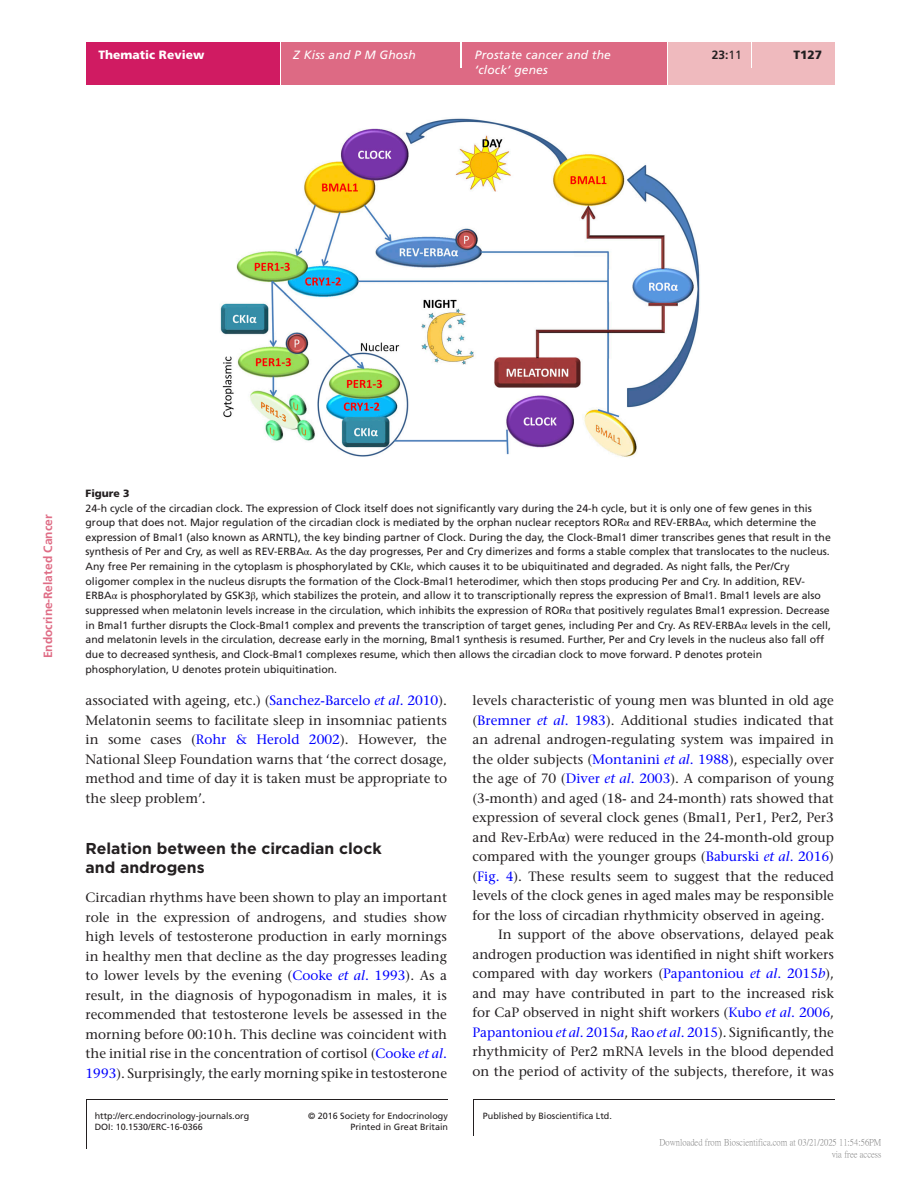
<style>
.page{position:relative;width:919px;height:1187px;background:#fff}
.page>*{position:absolute;margin:0;border:0;box-sizing:border-box;transform-origin:0 0}
.t1{font:700 15.75px/19.5px "Gotham";color:#231f20}
.TXT{font:500 13.5px/19.5px "Stone Serif Std";color:#231f20;text-align:justify}
.TXI{font:500 13.5px/19.5px "Stone Serif Std";color:#231f20;text-align:justify}
.t2{font:italic 12px "Frutiger LT Std";letter-spacing:.015em;color:#fff}
.t3{font:700 12px "Frutiger LT Std";color:#df6c85}
.t4{font:900 12px "Frutiger LT Std";color:#fff}
.t5{font:700 12px "Frutiger LT Std";color:#231f20}
.t6{font:900 12px "Frutiger LT Std";color:#231f20}
.FC{font:10.5px/14.7px "Frutiger LT Std";color:#231f20}
.FC_head{font:900 10.5px "Frutiger LT Std";color:#231f20}
.t7{font:9px/11.4px "Frutiger LT Std";color:#231f20;text-align:right}
.t8{font:9px/12px "P Ming Li U";color:rgb(0 0 0/.5);text-align:right}
.s1{font-weight:400}
.s2{font-family:"STIX General"}
.s3{color:#00f}
.s4{font-style:italic;color:#00f}
.s5{font-family:"STIX General";font-weight:400}
</style>
<div class="page">
<div style="left:86px;top:42px;width:194px;height:43px;background:#d01b62"></div>
<div style="left:281px;top:51px;width:554px;height:34px;background:#dd6a84"></div>
<div style="left:281px;top:42px;width:179px;height:9px;background:#dd6a84"></div>
<hr style="left:460px;top:42px;width:2px;height:26px;background:#fff">
<div style="left:462px;top:42px;width:205px;height:43px;background:#dd6a84"></div>
<hr style="left:667px;top:42px;width:1px;height:43px;background:#fff">
<div style="left:668px;top:42px;width:83px;height:43px;background:#efbabe"></div>
<div style="left:751px;top:68px;width:84px;height:17px;background:#efbabe"></div>
<svg style="left:751px;top:51px;width:1px;height:17px"></svg>
<div style="left:752px;top:42px;width:83px;height:26px;background:#efbabe"></div>
<hr style="left:86px;top:1099px;width:1px;height:49px;background:#231f20">
<hr style="left:473px;top:1099px;width:1px;height:36px;background:#231f20">
<hr style="left:86px;top:1098px;width:362px;height:1px;background:#231f20">
<hr style="left:473px;top:1098px;width:361px;height:1px;background:#231f20">
<img style="left:220px;top:118px;width:480px;height:339px">
<p class="t4" style="left:99px;top:48px;width:107px">Thematic Review</p>
<p class="t2" style="left:293px;top:48px;width:124px">Z Kiss and P M Ghosh</p>
<p class="t2" style="left:475px;top:48px;width:137px">Prostate cancer and the</p>
<p class="t6" style="left:793px;top:47px;width:30px">T127</p>
<p class="t2" style="left:475px;top:62px;width:74px">‘clock’ genes</p>
<p class="t5" style="left:711px;top:48px;width:32px">23:<span class="s1">11</span></p>
<p class="t3" style="left:41px;top:658px;width:145px;rotate:-90deg">Endocrine-Related Cancer</p>
<p class="FC_head" style="left:86px;top:487px;width:45px">Figure 3</p>
<p class="FC" style="left:86px;top:500px;width:746px">24-h cycle of the circadian clock. The expression of Clock itself does not significantly vary during the 24-h cycle, but it is only one of few genes in this group that does not. Major regulation of the circadian clock is mediated by the orphan nuclear receptors ROR<span class="s2">α</span> and REV-ERBA<span class="s2">α</span>, which determine the expression of Bmal1 (also known as ARNTL), the key binding partner of Clock. During the day, the Clock-Bmal1 dimer transcribes genes that result in the synthesis of Per and Cry, as well as REV-ERBA<span class="s2">α</span>. As the day progresses, Per and Cry dimerizes and forms a stable complex that translocates to the nucleus.<br>Any free Per remaining in the cytoplasm is phosphorylated by CKI<span class="s2">ε</span>, which causes it to be ubiquitinated and degraded. As night falls, the Per/Cry oligomer complex in the nucleus disrupts the formation of the Clock-Bmal1 heterodimer, which then stops producing Per and Cry. In addition, REV-ERBA<span class="s2">α</span> is phosphorylated by GSK3<span class="s2">β</span>, which stabilizes the protein, and allow it to transcriptionally repress the expression of Bmal1. Bmal1 levels are also suppressed when melatonin levels increase in the circulation, which inhibits the expression of ROR<span class="s2">α</span> that positively regulates Bmal1 expression. Decrease in Bmal1 further disrupts the Clock-Bmal1 complex and prevents the transcription of target genes, including Per and Cry. As REV-ERBA<span class="s2">α</span> levels in the cell, and melatonin levels in the circulation, decrease early in the morning, Bmal1 synthesis is resumed. Further, Per and Cry levels in the nucleus also fall off due to decreased synthesis, and Clock-Bmal1 complexes resume, which then allows the circadian clock to move forward. P denotes protein phosphorylation, U denotes protein ubiquitination.</p>
<p class="TXI" style="left:86px;top:690px;width:363px">associated with ageing, etc.) (<span class="s3">Sanchez-Barcelo</span> <span class="s4">et al</span><span class="s3">. 2010</span>).<br>Melatonin seems to facilitate sleep in insomniac patients in some cases (<span class="s3">Rohr &amp; Herold 2002</span>). However, the National Sleep Foundation warns that ‘the correct dosage, method and time of day it is taken must be appropriate to the sleep problem’.</p>
<h1 class="t1" style="left:86px;top:838px;width:297px">Relation between the circadian clock and androgens</h1>
<p class="TXT" style="left:86px;top:887px;width:363px">Circadian rhythms have been shown to play an important role in the expression of androgens, and studies show high levels of testosterone production in early mornings in healthy men that decline as the day progresses leading to lower levels by the evening (<span class="s3">Cooke</span> <span class="s4">et al</span><span class="s3">. 1993</span>). As a result, in the diagnosis of hypogonadism in males, it is recommended that testosterone levels be assessed in the morning before 00:10h. This decline was coincident with the initial rise in the concentration of cortisol (<span class="s3">Cooke</span> <span class="s4">et al</span><span class="s3">.<br>1993</span>). Surprisingly, the early morning spike in testosterone</p>
<p class="TXT" style="left:472px;top:690px;width:363px">levels characteristic of young men was blunted in old age (<span class="s3">Bremner</span> <span class="s4">et al</span><span class="s3">. 1983</span>). Additional studies indicated that an adrenal androgen-regulating system was impaired in the older subjects (<span class="s3">Montanini</span> <span class="s4">et al</span><span class="s3">. 1988</span>), especially over the age of 70 (<span class="s3">Diver</span> <span class="s4">et al</span><span class="s3">. 2003</span>). A comparison of young (3-month) and aged (18- and 24-month) rats showed that expression of several clock genes (Bmal1, Per1, Per2, Per3 and Rev-ErbA<span class="s5">α</span>) were reduced in the 24-month-old group compared with the younger groups (<span class="s3">Baburski</span> <span class="s4">et al</span><span class="s3">. 2016</span>) (<span class="s3">Fig. 4</span>). These results seem to suggest that the reduced levels of the clock genes in aged males may be responsible for the loss of circadian rhythmicity observed in ageing.</p>
<p class="TXI" style="left:472px;top:924px;width:363px;text-indent:26px">In support of the above observations, delayed peak androgen production was identified in night shift workers compared with day workers (<span class="s3">Papantoniou</span> <span class="s4">et al</span><span class="s3">. 2015</span><span class="s4">b</span>), and may have contributed in part to the increased risk for CaP observed in night shift workers (<span class="s3">Kubo</span> <span class="s4">et al</span><span class="s3">. 2006</span>, <span class="s3">Papantoniou</span> <span class="s4">et al</span><span class="s3">. 2015</span><span class="s4">a</span>, <span class="s3">Rao</span> <span class="s4">et al</span><span class="s3">. 2015</span>). Significantly, the rhythmicity of Per2 mRNA levels in the blood depended on the period of activity of the subjects, therefore, it was</p>
<p class="t7" style="left:95px;top:1109px;width:156px">http://erc.endocrinology-journals.org</p>
<p class="t7" style="left:308px;top:1109px;width:141px">© 2016 Society for Endocrinology<br>Printed in Great Britain</p>
<p class="t7" style="left:483px;top:1109px;width:131px">Published by Bioscientifica Ltd.</p>
<p class="t7" style="left:95px;top:1121px;width:110px">DOI: 10.1530/ERC-16-0366</p>
<p class="t8" style="left:659px;top:1136px;width:223px">Downloaded from Bioscientifica.com at 03/21/2025 11:54:56PM via free access</p>
</div>
